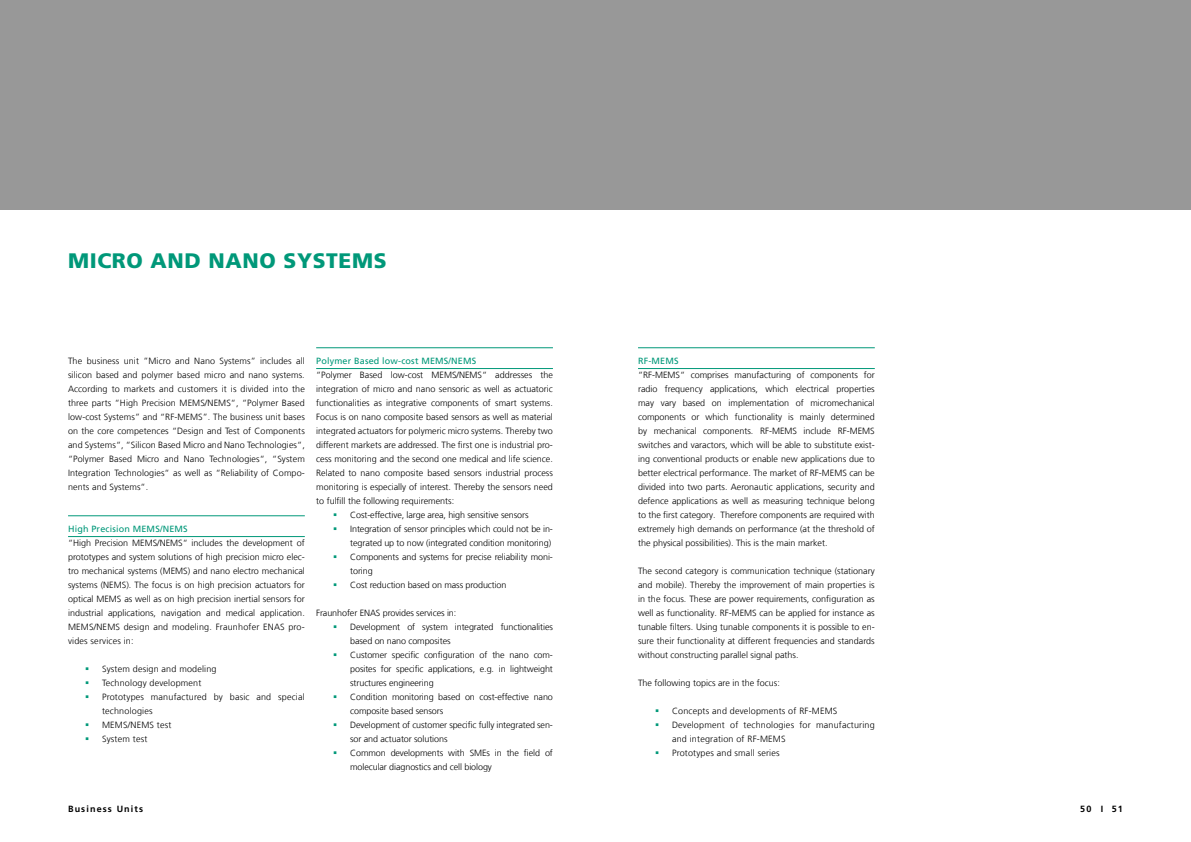
<style>
.page{position:relative;width:1191px;height:842px;background:#fff}
.page>*{position:absolute;margin:0;border:0;box-sizing:border-box;transform-origin:0 0}
.t1{font:900 21px "Frutiger LT Com";letter-spacing:.03em;color:#009879}
.t2{font:300 9px/14px "Frutiger LT Com";color:#000;text-align:justify}
.t3{font:300 9px/14px "Frutiger LT Com";letter-spacing:.02em;color:#000}
.t4{font:9px "Frutiger LT Com";letter-spacing:.02em;color:#009879}
.t5{font:700 9px "Frutiger LT Com";letter-spacing:.125em;color:#000}
</style>
<div class="page">
<hr style="left:68px;top:516px;width:237px;height:1px;background:#009879">
<hr style="left:68px;top:536px;width:237px;height:1px;background:#009879">
<hr style="left:638px;top:348px;width:236px;height:1px;background:#009879">
<hr style="left:638px;top:368px;width:236px;height:1px;background:#009879">
<hr style="left:316px;top:348px;width:237px;height:1px;background:#009879">
<hr style="left:316px;top:368px;width:237px;height:1px;background:#009879">
<div style="left:595px;top:0;width:596px;height:210px;background:#989898"></div>
<div style="left:0;top:0;width:595px;height:210px;background:#989898"></div>
<h1 class="t1" style="left:68px;top:248px;width:320px">MICRO AND NANO SYSTEMS</h1>
<p class="t2" style="left:68px;top:354px;width:238px">The business unit ”Micro and Nano Systems” includes all silicon based and polymer based micro and nano systems.<br>According to markets and customers it is divided into the three parts “High Precision MEMS/NEMS“, “Polymer Based low-cost Systems” and “RF-MEMS”. The business unit bases on the core competences “Design and Test of Components and Systems“, “Silicon Based Micro and Nano Technologies“, “Polymer Based Micro and Nano Technologies“, “System Integration Technologies“ as well as “Reliability of Compo&shy;nents and Systems“.</p>
<p class="t4" style="left:68px;top:524px;width:121px">High Precision MEMS/NEMS</p>
<p class="t2" style="left:68px;top:536px;width:238px">“High Precision MEMS/NEMS“ includes the development of prototypes and system solutions of high precision micro elec&shy;tro mechanical systems (MEMS) and nano electro mechanical systems (NEMS). The focus is on high precision actuators for optical MEMS as well as on high precision inertial sensors for industrial applications, navigation and medical application.<br>MEMS/NEMS design and modeling. Fraunhofer ENAS pro&shy;vides services in:</p>
<p class="t3" style="left:102px;top:662px;width:204px">System design and modeling<br>Technology development<br>Prototypes manufactured by basic and special technologies<br>MEMS/NEMS test<br>System test</p>
<p class="t4" style="left:316px;top:356px;width:162px">Polymer Based low-cost MEMS/NEMS</p>
<p class="t2" style="left:316px;top:368px;width:238px">“Polymer Based low-cost MEMS/NEMS“ addresses the</p>
<p class="t2" style="left:316px;top:382px;width:238px">integration of micro and nano sensoric as well as actuatoric</p>
<p class="t2" style="left:316px;top:396px;width:238px">functionalities as integrative components of smart systems.</p>
<p class="t2" style="left:316px;top:410px;width:238px">Focus is on nano composite based sensors as well as material</p>
<p class="t2" style="left:316px;top:424px;width:238px">integrated actuators for polymeric micro systems. Thereby two</p>
<p class="t2" style="left:316px;top:438px;width:238px">different markets are addressed. The first one is industrial pro-</p>
<p class="t2" style="left:316px;top:452px;width:238px">cess monitoring and the second one medical and life science.</p>
<p class="t2" style="left:316px;top:466px;width:238px">Related to nano composite based sensors industrial process</p>
<p class="t2" style="left:316px;top:480px;width:238px">monitoring is especially of interest. Thereby the sensors need</p>
<p class="t2" style="left:316px;top:494px;width:140px">to fulfill the following requirements:</p>
<p class="t2" style="left:350px;top:508px;width:180px">Cost-effective, large area, high sensitive sensors</p>
<p class="t2" style="left:350px;top:522px;width:204px">Integration of sensor principles which could not be in-</p>
<p class="t2" style="left:350px;top:536px;width:202px">tegrated up to now (integrated condition monitoring)</p>
<p class="t2" style="left:350px;top:550px;width:204px">Components and systems for precise reliability moni-</p>
<p class="t2" style="left:350px;top:564px;width:24px">toring</p>
<p class="t2" style="left:350px;top:578px;width:158px">Cost reduction based on mass production</p>
<p class="t2" style="left:350px;top:606px;width:204px;text-align:left;text-indent:-34px">Fraunhofer ENAS provides services in:<br>Development of system integrated functionalities based on nano composites<br>Customer specific configuration of the nano com&shy;posites for specific applications, e.g. in lightweight structures engineering<br>Condition monitoring based on cost-effective nano composite based sensors<br>Development of customer specific fully integrated sen&shy;sor and actuator solutions<br>Common developments with SMEs in the field of molecular diagnostics and cell biology</p>
<p class="t4" style="left:638px;top:356px;width:42px">RF-MEMS</p>
<p class="t2" style="left:638px;top:368px;width:238px">“RF-MEMS“ comprises manufacturing of components for radio frequency applications, which electrical properties may vary based on implementation of micromechanical components or which functionality is mainly determined by mechanical components. RF-MEMS include RF-MEMS switches and varactors, which will be able to substitute exist&shy;ing conventional products or enable new applications due to better electrical performance. The market of RF-MEMS can be divided into two parts. Aeronautic applications, security and defence applications as well as measuring technique belong to the first category. Therefore components are required with extremely high demands on performance (at the threshold of the physical possibilities). This is the main market.</p>
<p class="t2" style="left:638px;top:564px;width:238px">The second category is communication technique (stationary and mobile). Thereby the improvement of main properties is in the focus. These are power requirements, configuration as well as functionality. RF-MEMS can be applied for instance as tunable filters. Using tunable components it is possible to en&shy;sure their functionality at different frequencies and standards without constructing parallel signal paths.</p>
<p class="t2" style="left:638px;top:676px;width:143px">The following topics are in the focus:</p>
<p class="t3" style="left:672px;top:704px;width:204px">Concepts and developments of RF-MEMS Development of technologies for manufacturing and integration of RF-MEMS<br>Prototypes and small series</p>
<p class="t5" style="left:68px;top:804px;width:77px">Business Units</p>
<p class="t5" style="left:1080px;top:804px;width:44px">50 I 51</p>
</div>
